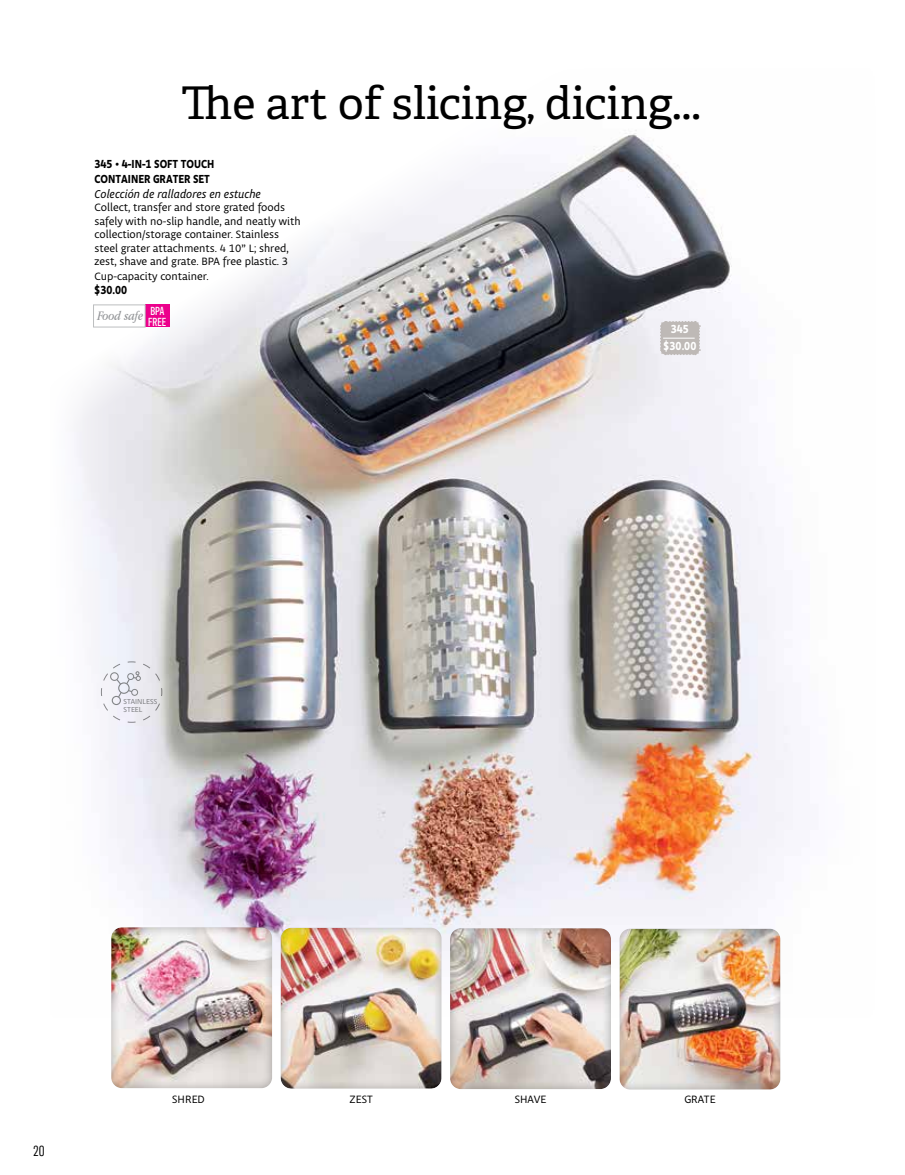
<style>
.page{position:relative;width:905px;height:1175px;background:#fff}
.page>*{position:absolute;margin:0;border:0;box-sizing:border-box;transform-origin:0 0}
.t1{font:45px "Adelle";color:#000}
.t2{font:15px "Antarctican Headline";color:#000}
.t3{font:italic 13.5px "Apple Garamond";color:#939598}
.t4{font:700 12px/14.2px "Obliqua Sans";color:#000;scale:.85 1}
.t5{font:italic 12px "Obliqua Sans";color:#000}
.t6{font:700 12px/16.5px "Obliqua Sans";color:#fff;text-align:center;scale:.85 1}
.t7{font:500 12px/10.5px "Antarctican Headline";color:#fff}
.t8{font:11.25px/13.5px "Obliqua Sans";color:#000}
.t9{font:7.65px/7.6px "Obliqua Sans";color:#797a7d}
</style>
<div class="page">
<img style="left:76px;top:130px;width:717px;height:830px">
<svg style="left:93px;top:304px;width:77px;height:24px"></svg>
<div style="left:110px;top:925px;width:163px;height:163px;background:#000;opacity:.31"></div>
<div style="left:280px;top:926px;width:163px;height:163px;background:#000;opacity:.31"></div>
<div style="left:450px;top:926px;width:163px;height:163px;background:#000;opacity:.31"></div>
<div style="left:618px;top:927px;width:163px;height:163px;background:#000;opacity:.31"></div>
<svg style="left:101px;top:661px;width:61px;height:62px"></svg>
<svg style="left:659px;top:320px;width:41px;height:36px"></svg>
<hr style="left:663px;top:338px;width:31px;height:1px;background:#fff">
<h1 class="t1" style="left:181px;top:75px;width:521px">The art of slicing, dicing...</h1>
<p class="t4" style="left:94px;top:158px;width:142px">345 • 4-IN-1 SOFT TOUCH<br>CONTAINER GRATER SET</p>
<p class="t5" style="left:94px;top:187px;width:168px">Colección de ralladores en estuche</p>
<p class="t8" style="left:94px;top:201px;width:207px">Collect, transfer and store grated foods safely with no-slip handle, and neatly with collection/storage container. Stainless steel grater attachments. 4 10” L; shred, zest, shave and grate. BPA free plastic. 3</p>
<p class="t8" style="left:94px;top:270px;width:116px">Cup-capacity container.</p>
<p class="t4" style="left:94px;top:283px;width:40px">$30.00</p>
<p class="t7" style="left:148px;top:305px;width:19px">BPA<br>FREE</p>
<p class="t3" style="left:97px;top:308px;width:47px">Food safe</p>
<p class="t9" style="left:123px;top:698px;width:35px">STAINLESS<br>STEEL</p>
<p class="t6" style="left:663px;top:322px;width:40px">345 $30.00</p>
<h2 class="t2" style="left:34px;top:1140px;width:12px">20</h2>
<p class="t8" style="left:172px;top:1093px;width:34px">SHRED</p>
<p class="t8" style="left:349px;top:1093px;width:25px">ZEST</p>
<p class="t8" style="left:514px;top:1093px;width:33px">SHAVE</p>
<p class="t8" style="left:684px;top:1093px;width:33px">GRATE</p>
</div>
